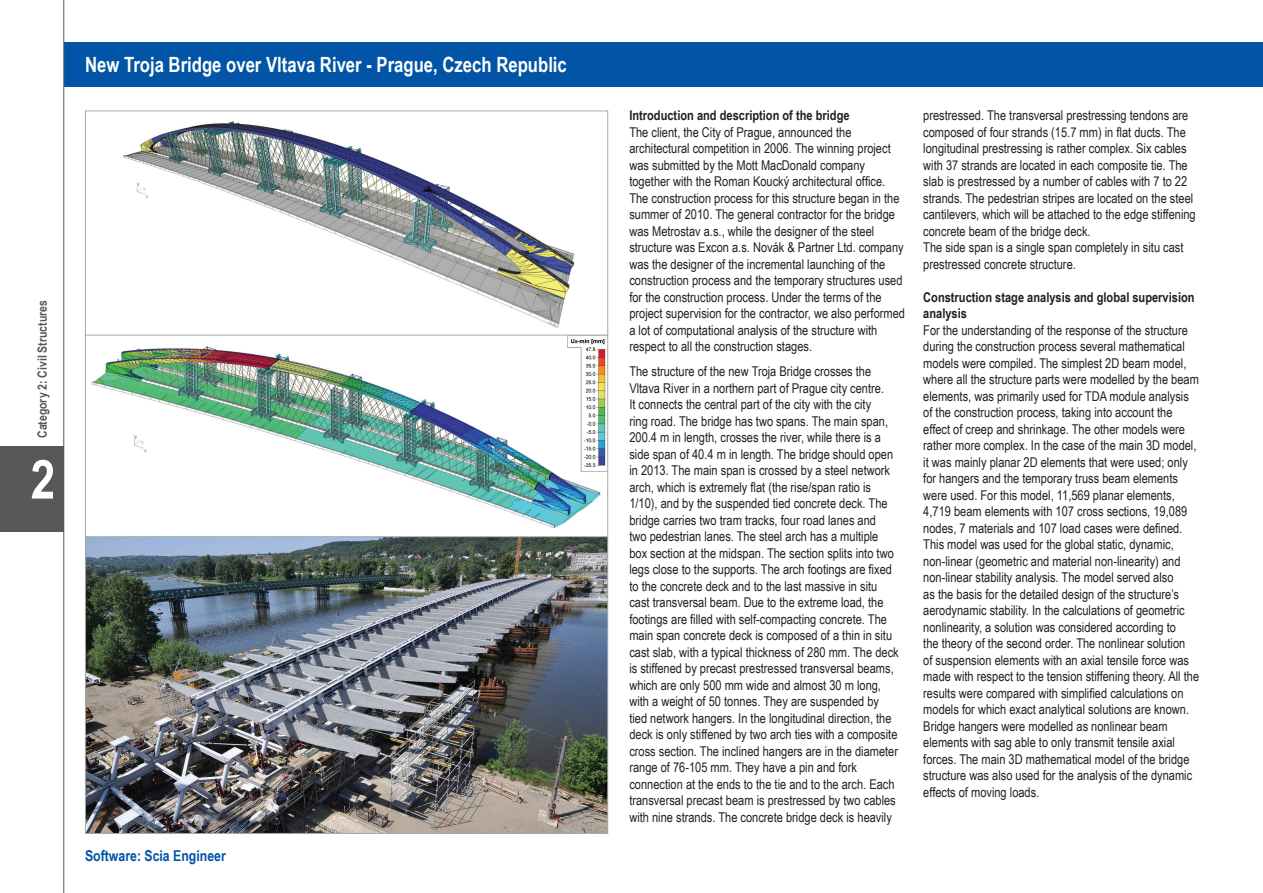
<style>
.page{position:relative;width:1263px;height:893px;background:#fff}
.page>*{position:absolute;margin:0;border:0;box-sizing:border-box;transform-origin:0 0}
.t1{font:700 54px "Arial Narrow";color:#fff}
.Company_Name{font:700 21px "Arial Narrow";color:#fff}
.Software_Used{font:700 15px "Arial Narrow";color:#0154a6}
.Project_Text{font:13.5px/16.5px "Arial Narrow";color:#231f20}
.Project_Text_White{font:13.5px/16.5px "Arial Narrow";color:#231f20}
.Project_Title_Text{font:700 13.5px/16.5px "Arial Narrow";color:#231f20}
.t2{font:700 12.75px "Arial Narrow";color:#57585a}
</style>
<div class="page">
<div style="left:64px;top:43px;width:1199px;height:44px;background:#0154a6"></div>
<hr style="left:63px;top:0;width:1px;height:893px;background:#57585a">
<div style="left:0;top:446px;width:63px;height:85px;background:#57585a"></div>
<img style="left:87px;top:538px;width:519px;height:294px">
<img style="left:123px;top:121px;width:452px;height:207px">
<div style="left:85px;top:111px;width:523px;height:225px;border:1px solid #a8a9ad"></div>
<img style="left:91px;top:337px;width:515px;height:191px">
<div style="left:85px;top:335px;width:523px;height:202px;border:1px solid #a8a9ad"></div>
<p class="Company_Name" style="left:85px;top:49px;width:483px">New Troja Bridge over Vltava River - Prague, Czech Republic</p>
<p class="t2" style="left:33px;top:438px;width:139px;rotate:-90deg">Category 2: Civil Structures</p>
<h1 class="t1" style="left:28px;top:439px;width:31px">X2</h1>
<p class="Software_Used" style="left:85px;top:845px;width:142px">Software: Scia Engineer</p>
<p class="Project_Title_Text" style="left:629px;top:107px;width:222px">Introduction and description of the bridge</p>
<p class="Project_Text" style="left:629px;top:123px;width:277px">The client, the City of Prague, announced the architectural competition in 2006. The winning project was submitted by the Mott MacDonald company together with the Roman Koucký architectural office.<br>The construction process for this structure began in the summer of 2010. The general contractor for the bridge was Metrostav a.s., while the designer of the steel structure was Excon a.s. Novák &amp; Partner Ltd. company was the designer of the incremental launching of the construction process and the temporary structures used for the construction process. Under the terms of the project supervision for the contractor, we also performed a lot of computational analysis of the structure with respect to all the construction stages.</p>
<p class="Project_Text_White" style="left:629px;top:363px;width:271px">The structure of the new Troja Bridge crosses the Vltava River in a northern part of Prague city centre.<br>It connects the central part of the city with the city<br>ring road. The bridge has two spans. The main span, 200.4 m in length, crosses the river, while there is a side span of 40.4 m in length. The bridge should open in 2013. The main span is crossed by a steel network arch, which is extremely flat (the rise/span ratio is 1/10), and by the suspended tied concrete deck. The bridge carries two tram tracks, four road lanes and<br>two pedestrian lanes. The steel arch has a multiple box section at the midspan. The section splits into two legs close to the supports. The arch footings are fixed to the concrete deck and to the last massive in situ cast transversal beam. Due to the extreme load, the footings are filled with self-compacting concrete. The main span concrete deck is composed of a thin in situ cast slab, with a typical thickness of 280 mm. The deck is stiffened by precast prestressed transversal beams, which are only 500 mm wide and almost 30 m long, with a weight of 50 tonnes. They are suspended by tied network hangers. In the longitudinal direction, the deck is only stiffened by two arch ties with a composite cross section. The inclined hangers are in the diameter range of 76-105 mm. They have a pin and fork connection at the ends to the tie and to the arch. Each transversal precast beam is prestressed by two cables with nine strands. The concrete bridge deck is heavily</p>
<p class="Project_Text_White" style="left:923px;top:107px;width:274px">prestressed. The transversal prestressing tendons are composed of four strands (15.7 mm) in flat ducts. The longitudinal prestressing is rather complex. Six cables with 37 strands are located in each composite tie. The slab is prestressed by a number of cables with 7 to 22 strands. The pedestrian stripes are located on the steel cantilevers, which will be attached to the edge stiffening concrete beam of the bridge deck.</p>
<p class="Project_Text" style="left:923px;top:239px;width:262px">The side span is a single span completely in situ cast prestressed concrete structure.</p>
<p class="Project_Title_Text" style="left:923px;top:288px;width:273px">Construction stage analysis and global supervision analysis</p>
<p class="Project_Text" style="left:923px;top:321px;width:277px">For the understanding of the response of the structure during the construction process several mathematical models were compiled. The simplest 2D beam model, where all the structure parts were modelled by the beam elements, was primarily used for TDA module analysis of the construction process, taking into account the effect of creep and shrinkage. The other models were rather more complex. In the case of the main 3D model, it was mainly planar 2D elements that were used; only for hangers and the temporary truss beam elements were used. For this model, 11,569 planar elements, 4,719 beam elements with 107 cross sections, 19,089 nodes, 7 materials and 107 load cases were defined.<br>This model was used for the global static, dynamic, non-linear (geometric and material non-linearity) and non-linear stability analysis. The model served also<br>as the basis for the detailed design of the structure’s aerodynamic stability. In the calculations of geometric nonlinearity, a solution was considered according to<br>the theory of the second order. The nonlinear solution<br>of suspension elements with an axial tensile force was made with respect to the tension stiffening theory. All the results were compared with simplified calculations on models for which exact analytical solutions are known.<br>Bridge hangers were modelled as nonlinear beam elements with sag able to only transmit tensile axial forces. The main 3D mathematical model of the bridge structure was also used for the analysis of the dynamic effects of moving loads.</p>
</div>
